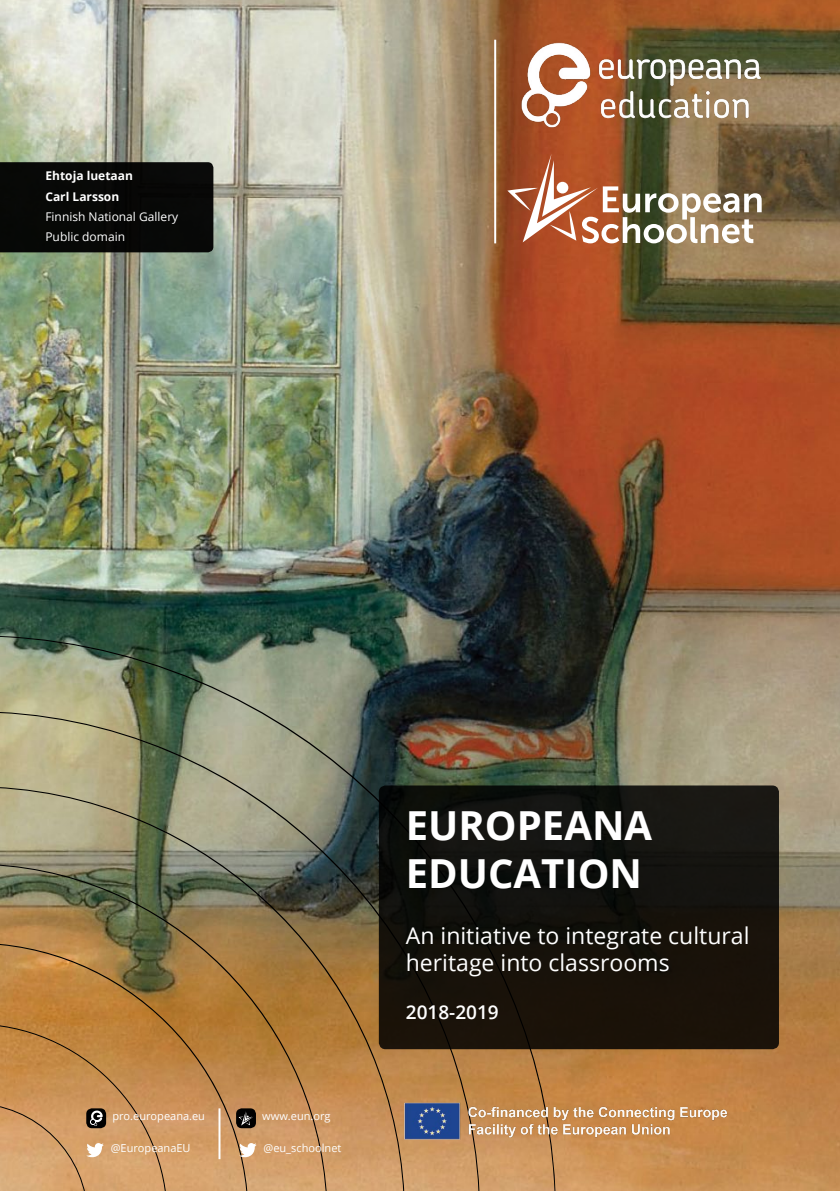
<style>
.page{position:relative;width:840px;height:1191px;background:#fff}
.page>*{position:absolute;margin:0;border:0;box-sizing:border-box;transform-origin:0 0}
.body{font:700 40px "Open Sans";color:#fff}
.body-2{font:23px/27.6px "Open Sans";color:#fff}
.body-3{font:600 19px "Open Sans";color:#fff}
.body-4{font:12px "Open Sans";color:#fff}
.body-5{font:700 12px "Open Sans";color:#fff}
.body-6{font:11px "Open Sans";color:#fff}
</style>
<div class="page">
<img style="left:0;top:0;width:839px;height:1191px">
<img style="left:0;top:635px;width:556px;height:556px">
<img style="left:0;top:711px;width:480px;height:480px">
<div style="left:0;top:162px;width:213px;height:90px;background:#080807"></div>
<hr style="left:494px;top:40px;width:2px;height:203px;background:#fff">
<img style="left:507px;top:40px;width:254px;height:89px">
<svg style="left:507px;top:154px;width:254px;height:89px"></svg>
<div style="left:379px;top:786px;width:398px;height:262px;background:linear-gradient(to right,#100f0a,#19140e);border-radius:6px"></div>
<div style="left:378px;top:785px;width:400px;height:264px;border:2px solid #000;border-radius:6px"></div>
<svg style="left:239px;top:1143px;width:17px;height:14px"></svg>
<hr style="left:218px;top:1108px;width:2px;height:51px;background:#fff">
<div style="left:236px;top:1108px;width:20px;height:20px;background:#000;border-radius:6px"></div>
<svg style="left:238px;top:1111px;width:15px;height:14px"></svg>
<svg style="left:0;top:1023px;width:168px;height:168px;background:#c9935a"></svg>
<img style="left:389px;top:1098px;width:361px;height:50px">
<p class="body-5" style="left:45px;top:168px;width:89px">Ehtoja luetaan</p>
<p class="body-5" style="left:45px;top:188px;width:75px">Carl Larsson</p>
<p class="body-4" style="left:45px;top:208px;width:134px">Finnish National Gallery</p>
<p class="body-4" style="left:45px;top:228px;width:81px">Public domain</p>
<p class="body-6" style="left:112px;top:1108px;width:94px">pro.europeana.eu</p>
<p class="body-6" style="left:262px;top:1108px;width:70px">www.eun.org</p>
<p class="body-6" style="left:111px;top:1140px;width:81px">@EuropeanaEU</p>
<p class="body-6" style="left:263px;top:1140px;width:79px">@eu_schoolnet</p>
<p class="body" style="left:405px;top:797px;width:248px">EUROPEANA</p>
<p class="body" style="left:405px;top:845px;width:238px">EDUCATION</p>
<p class="body-2" style="left:405px;top:920px;width:345px">An initiative to integrate cultural heritage into classrooms</p>
<p class="body-3" style="left:405px;top:999px;width:94px">2018-2019</p>
</div>
